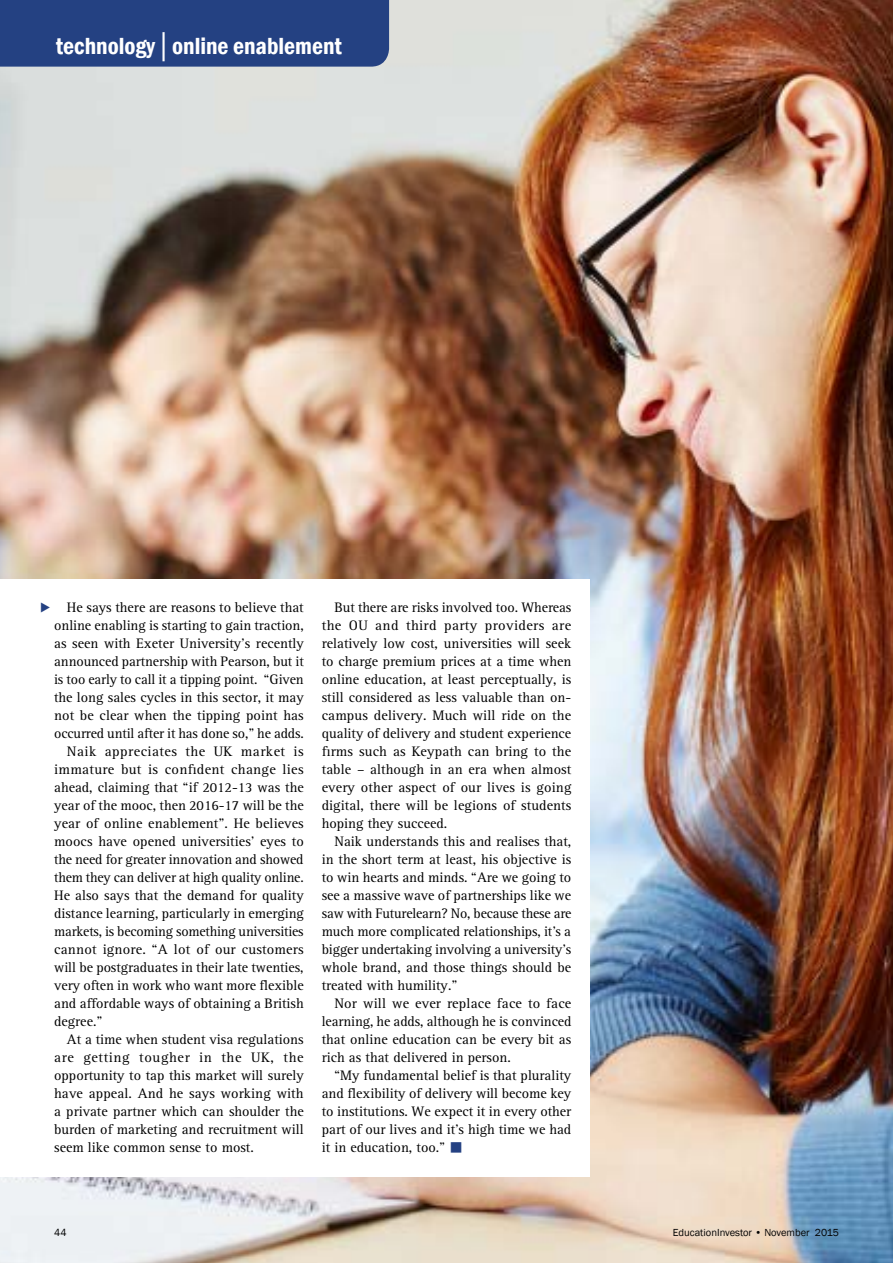
<style>
.page{position:relative;width:893px;height:1263px;background:#fff}
.page>*{position:absolute;margin:0;border:0;box-sizing:border-box;transform-origin:0 0}
.t1{font:600 condensed 24px "Franklin Gothic";color:#fff}
.t2{font:14.25px/18px "Agfa Rotis Serif";color:#000;text-align:justify}
.t3{font:14.25px "Agfa Rotis Serif";letter-spacing:.02em;color:#000}
.t4{font:14.25px "Agfa Rotis Serif";letter-spacing:.03em;color:#000}
.t5{font:14.25px "Agfa Rotis Serif";letter-spacing:.04em;color:#000}
.t6{font:10.5px "Franklin Gothic";color:#000}
.s1{font-family:"MS Gothic";font-size:21px;color:#244182}
.s2{color:#244182}
</style>
<div class="page">
<img style="left:0;top:0;width:893px;height:1263px">
<div style="left:0;top:0;width:389px;height:67px;background:#244182"></div>
<div style="left:0;top:579px;width:589px;height:597px;background:#fff"></div>
<h1 class="t1" style="left:56px;top:30px;width:288px">technology│online enablement</h1>
<p class="t2" style="left:40px;top:599px;width:265px"><span class="s1">▶</span> He says there are reasons to believe that</p>
<p class="t2" style="left:54px;top:617px;width:251px">online enabling is starting to gain traction,</p>
<p class="t2" style="left:54px;top:635px;width:251px">as seen with Exeter University’s recently</p>
<p class="t2" style="left:54px;top:653px;width:251px">announced partnership with Pearson, but it</p>
<p class="t2" style="left:54px;top:671px;width:251px">is too early to call it a tipping point. “Given</p>
<p class="t2" style="left:54px;top:689px;width:251px">the long sales cycles in this sector, it may</p>
<p class="t2" style="left:54px;top:707px;width:251px">not be clear when the tipping point has</p>
<p class="t2" style="left:54px;top:725px;width:251px">occurred until after it has done so,” he adds.</p>
<p class="t4" style="left:67px;top:743px;width:238px">Naik appreciates the UK market is</p>
<p class="t3" style="left:54px;top:761px;width:251px">immature but is confident change lies</p>
<p class="t2" style="left:54px;top:779px;width:251px">ahead, claiming that “if 2012-13 was the</p>
<p class="t2" style="left:54px;top:797px;width:251px">year of the mooc, then 2016-17 will be the</p>
<p class="t2" style="left:54px;top:815px;width:251px">year of online enablement”. He believes</p>
<p class="t2" style="left:54px;top:833px;width:251px">moocs have opened universities’ eyes to</p>
<p class="t2" style="left:54px;top:851px;width:251px">the need for greater innovation and showed</p>
<p class="t2" style="left:54px;top:869px;width:251px">them they can deliver at high quality online.</p>
<p class="t2" style="left:54px;top:887px;width:251px">He also says that the demand for quality</p>
<p class="t2" style="left:54px;top:905px;width:251px">distance learning, particularly in emerging</p>
<p class="t2" style="left:54px;top:923px;width:251px">markets, is becoming something universities</p>
<p class="t2" style="left:54px;top:941px;width:251px">cannot ignore. “A lot of our customers</p>
<p class="t2" style="left:54px;top:959px;width:251px">will be postgraduates in their late twenties,</p>
<p class="t2" style="left:54px;top:977px;width:251px">very often in work who want more flexible</p>
<p class="t2" style="left:54px;top:995px;width:251px">and affordable ways of obtaining a British</p>
<p class="t2" style="left:54px;top:1013px;width:50px">degree.”</p>
<p class="t2" style="left:67px;top:1031px;width:238px">At a time when student visa regulations</p>
<p class="t5" style="left:54px;top:1049px;width:251px">are getting tougher in the UK, the</p>
<p class="t2" style="left:54px;top:1067px;width:251px">opportunity to tap this market will surely</p>
<p class="t2" style="left:54px;top:1085px;width:251px">have appeal. And he says working with</p>
<p class="t2" style="left:54px;top:1103px;width:251px">a private partner which can shoulder the</p>
<p class="t2" style="left:54px;top:1121px;width:251px">burden of marketing and recruitment will</p>
<p class="t2" style="left:54px;top:1139px;width:201px">seem like common sense to most.</p>
<p class="t2" style="left:322px;top:599px;width:251px;text-indent:13px">But there are risks involved too. Whereas the OU and third party providers are relatively low cost, universities will seek to charge premium prices at a time when online education, at least perceptually, is still considered as less valuable than on&shy;campus delivery. Much will ride on the quality of delivery and student experience firms such as Keypath can bring to the table – although in an era when almost every other aspect of our lives is going digital, there will be legions of students hoping they succeed.</p>
<p class="t2" style="left:322px;top:833px;width:251px;text-indent:13px">Naik understands this and realises that, in the short term at least, his objective is to win hearts and minds. “Are we going to see a massive wave of partnerships like we saw with Futurelearn? No, because these are much more complicated relationships, it’s a bigger undertaking involving a university’s whole brand, and those things should be treated with humility.”</p>
<p class="t2" style="left:322px;top:995px;width:251px;text-indent:13px">Nor will we ever replace face to face learning, he adds, although he is convinced that online education can be every bit as rich as that delivered in person.</p>
<p class="t2" style="left:322px;top:1067px;width:251px;text-indent:13px">“My fundamental belief is that plurality and flexibility of delivery will become key to institutions. We expect it in every other part of our lives and it’s high time we had it in education, too.” <span class="s2">■</span></p>
<p class="t6" style="left:54px;top:1226px;width:14px">44</p>
<p class="t6" style="left:673px;top:1226px;width:168px">EducationInvestor • November 2015</p>
</div>
